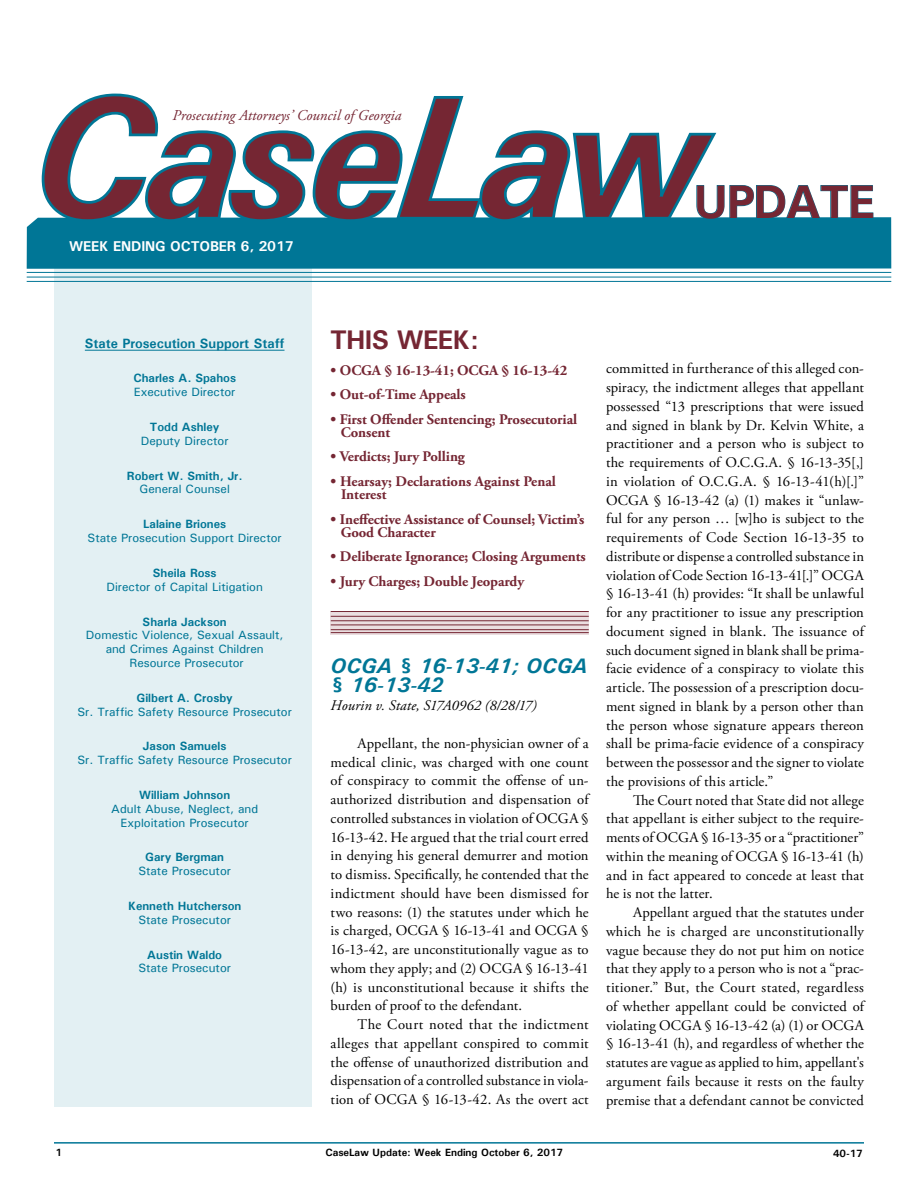
<style>
.page{position:relative;width:918px;height:1188px;background:#fff}
.page>*{position:absolute;margin:0;border:0;box-sizing:border-box;transform-origin:0 0}
.t1{font:700 47.1px "Univers";letter-spacing:-.025em;color:#752633}
.t2{font:700 27px "Univers";letter-spacing:-.025em;color:#752633}
.t3{font:italic 700 21px/18.8px "Univers";color:#007696}
.t4{font:italic 15px "Adobe Garamond Pro";color:#752633}
.t5{font:14.7px/18.8px "Adobe Garamond Pro";letter-spacing:.005em;color:#000;text-align:justify}
.t6{font:700 14.7px/13.5px "Adobe Garamond Pro";letter-spacing:-.005em;color:#752633}
.t7{font:italic 14.7px "Adobe Garamond Pro";letter-spacing:.01em;color:#000}
.t8{font:700 14.25px "Univers";letter-spacing:-.01em;color:#fff}
.t9{font:700 13.5px "Univers";color:#007696}
.t10{font:500 12px/13.8px "Univers";color:#007696;text-align:center}
.t11{font:700 12px "Univers";color:#007696}
.t12{font:700 10.5px "Univers";color:#000}
</style>
<div class="page">
<hr style="left:54px;top:1142px;width:810px;height:2px;background:#007696">
<div style="left:54px;top:228px;width:258px;height:879px;background:#e3f0f3"></div>
<hr style="left:85px;top:350px;width:200px;height:1px;background:#007696">
<div style="left:27px;top:217px;width:864px;height:52px;background:#007696"></div>
<hr style="left:27px;top:272px;width:864px;height:1px;background:#007696">
<hr style="left:27px;top:277px;width:864px;height:1px;background:#007696">
<svg style="left:331px;top:612px;width:258px;height:22px;background:#e0ced1"></svg>
<hr style="left:331px;top:611px;width:258px;height:1px;background:#752633">
<hr style="left:331px;top:625px;width:258px;height:1px;background:#752633">
<hr style="left:331px;top:629px;width:258px;height:1px;background:#752633">
<hr style="left:331px;top:632px;width:258px;height:1px;background:#752633">
<hr style="left:331px;top:616px;width:258px;height:1px;background:#752633">
<hr style="left:331px;top:620px;width:258px;height:1px;background:#752633">
<svg style="left:719px;top:185px;width:155px;height:35px"></svg>
<hr style="left:27px;top:281px;width:864px;height:1px;background:#007696">
<svg style="left:40px;top:93px;width:679px;height:130px"></svg>
<p class="t4" style="left:172px;top:107px;width:230px">Prosecuting Attorneys’ Council of Georgia</p>
<p class="t8" style="left:69px;top:237px;width:226px">WEEK ENDING OCTOBER 6, 2017</p>
<h1 class="t1" style="left:694px;top:172px;width:182px">UPDATE</h1>
<p class="t9" style="left:85px;top:334px;width:201px">State Prosecution Support Staff</p>
<p class="t11" style="left:133px;top:371px;width:104px">Charles A. Spahos</p>
<p class="t10" style="left:134px;top:385px;width:103px">Executive Director</p>
<p class="t11" style="left:150px;top:419px;width:71px">Todd Ashley</p>
<p class="t10" style="left:141px;top:434px;width:89px">Deputy Director</p>
<p class="t11" style="left:127px;top:468px;width:117px">Robert W. Smith, Jr.</p>
<p class="t10" style="left:140px;top:482px;width:92px">General Counsel</p>
<p class="t11" style="left:143px;top:517px;width:85px">Lalaine Briones</p>
<p class="t10" style="left:88px;top:531px;width:196px">State Prosecution Support Director</p>
<p class="t11" style="left:153px;top:565px;width:65px">Sheila Ross</p>
<p class="t10" style="left:106px;top:579px;width:158px">Director of Capital Litigation</p>
<p class="t11" style="left:143px;top:614px;width:86px">Sharla Jackson</p>
<p class="t10" style="left:86px;top:628px;width:199px">Domestic Violence, Sexual Assault, and Crimes Against Children<br>Resource Prosecutor</p>
<p class="t11" style="left:137px;top:690px;width:98px">Gilbert A. Crosby</p>
<p class="t10" style="left:77px;top:704px;width:216px">Sr. Traffic Safety Resource Prosecutor</p>
<p class="t11" style="left:143px;top:739px;width:85px">Jason Samuels</p>
<p class="t10" style="left:77px;top:753px;width:216px">Sr. Traffic Safety Resource Prosecutor</p>
<p class="t11" style="left:139px;top:787px;width:93px">William Johnson</p>
<p class="t10" style="left:111px;top:801px;width:148px">Adult Abuse, Neglect, and<br>Exploitation Prosecutor</p>
<p class="t11" style="left:145px;top:850px;width:80px">Gary Bergman</p>
<p class="t10" style="left:138px;top:864px;width:94px">State Prosecutor</p>
<p class="t11" style="left:128px;top:898px;width:115px">Kenneth Hutcherson</p>
<p class="t10" style="left:138px;top:913px;width:94px">State Prosecutor</p>
<p class="t11" style="left:147px;top:947px;width:76px">Austin Waldo</p>
<p class="t10" style="left:138px;top:961px;width:94px">State Prosecutor</p>
<h2 class="t2" style="left:330px;top:323px;width:150px">THIS WEEK:</h2>
<p class="t6" style="left:330px;top:364px;width:238px">• OCGA § 16-13-41; OCGA § 16-13-42</p>
<p class="t6" style="left:330px;top:388px;width:137px">• Out-of-Time Appeals</p>
<p class="t6" style="left:341px;top:412px;width:238px;text-indent:-10px">• First Offender Sentencing; Prosecutorial<br>Consent</p>
<p class="t6" style="left:330px;top:450px;width:136px">• Verdicts; Jury Polling</p>
<p class="t6" style="left:341px;top:475px;width:216px;text-indent:-11px">• Hearsay; Declarations Against Penal<br>Interest</p>
<p class="t6" style="left:341px;top:512px;width:245px;text-indent:-10px">• Ineffective Assistance of Counsel; Victim’s<br>Good Character</p>
<p class="t6" style="left:330px;top:550px;width:257px">• Deliberate Ignorance; Closing Arguments</p>
<p class="t6" style="left:330px;top:574px;width:195px">• Jury Charges; Double Jeopardy</p>
<h3 class="t3" style="left:331px;top:656px;width:259px">OCGA § 16-13-41; OCGA § 16-13-42</h3>
<p class="t7" style="left:331px;top:697px;width:208px">Hourin v. State, S17A0962 (8/28/17)</p>
<p class="t5" style="left:331px;top:734px;width:260px;text-indent:27px">Appellant, the non-physician owner of a medical clinic, was charged with one count of conspiracy to commit the offense of un&shy;authorized distribution and dispensation of controlled substances in violation of OCGA § 16-13-42. He argued that the trial court erred in denying his general demurrer and motion to dismiss. Specifically, he contended that the indictment should have been dismissed for two reasons: (1) the statutes under which he is charged, OCGA § 16-13-41 and OCGA § 16-13-42, are unconstitutionally vague as to whom they apply; and (2) OCGA § 16-13-41 (h) is unconstitutional because it shifts the burden of proof to the defendant.</p>
<p class="t5" style="left:331px;top:1016px;width:260px;text-indent:27px">The Court noted that the indictment alleges that appellant conspired to commit the offense of unauthorized distribution and dispensation of a controlled substance in viola&shy;tion of OCGA § 16-13-42. As the overt act</p>
<p class="t5" style="left:606px;top:360px;width:260px">committed in furtherance of this alleged con&shy;spiracy, the indictment alleges that appellant possessed “13 prescriptions that were issued and signed in blank by Dr. Kelvin White, a practitioner and a person who is subject to the requirements of O.C.G.A. § 16-13-35[,] in violation of O.C.G.A. § 16-13-41(h)[.]” OCGA § 16-13-42 (a) (1) makes it “unlaw&shy;ful for any person … [w]ho is subject to the requirements of Code Section 16-13-35 to distribute or dispense a controlled substance in violation of Code Section 16-13-41[.]” OCGA § 16-13-41 (h) provides: “It shall be unlawful for any practitioner to issue any prescription document signed in blank. The issuance of such document signed in blank shall be prima&shy;facie evidence of a conspiracy to violate this article. The possession of a prescription docu&shy;ment signed in blank by a person other than the person whose signature appears thereon shall be prima-facie evidence of a conspiracy between the possessor and the signer to violate the provisions of this article.”</p>
<p class="t5" style="left:606px;top:791px;width:260px;text-indent:27px">The Court noted that State did not allege that appellant is either subject to the require&shy;ments of OCGA § 16-13-35 or a “practitioner” within the meaning of OCGA § 16-13-41 (h) and in fact appeared to concede at least that he is not the latter.</p>
<p class="t5" style="left:606px;top:904px;width:260px;text-indent:27px">Appellant argued that the statutes under which he is charged are unconstitutionally vague because they do not put him on notice that they apply to a person who is not a “prac&shy;titioner.” But, the Court stated, regardless of whether appellant could be convicted of violating OCGA § 16-13-42 (a) (1) or OCGA § 16-13-41 (h), and regardless of whether the statutes are vague as applied to him, appellant's argument fails because it rests on the faulty premise that a defendant cannot be convicted</p>
<p class="t12" style="left:56px;top:1146px;width:8px">1</p>
<p class="t12" style="left:326px;top:1146px;width:239px">CaseLaw Update: Week Ending October 6, 2017</p>
<p class="t12" style="left:833px;top:1147px;width:31px">40-17</p>
</div>
